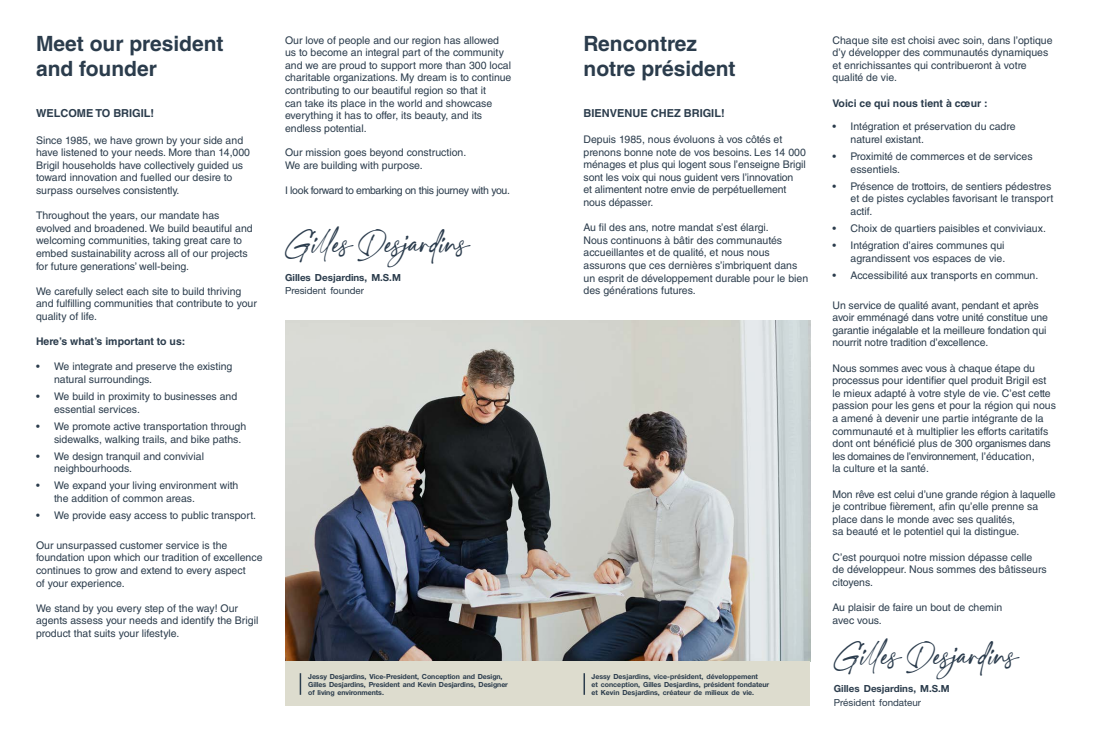
<style>
.page{position:relative;width:1095px;height:742px;background:#fff}
.page>*{position:absolute;margin:0;border:0;box-sizing:border-box;transform-origin:0 0}
.Petit_texte{font:40px "Charlotte Southern";color:#2b3c4d}
.Paragraphe{font:700 21px "Helvetica LT Std";color:#2b3c4c}
.Paragraphe-2{font:700 11px "Helvetica LT Std";color:#2b3c4c}
.Paragraphe-3{font:10.5px/12.6px "Helvetica LT Std";color:#2b3c4c}
.Paragraphe-4{font:700 10.5px "Helvetica LT Std";color:#2b3c4c}
.Paragraphe-5{font:10.5px "Helvetica LT Std";letter-spacing:-.03em;color:#2b3c4c}
.texte_courant_corpo{font:700 9.8px/13.7px "Helvetica Neue LT Std";color:#2b3c4c}
.texte_courant_corpo-2{font:700 7px/8.1px "Helvetica Neue LT Std";letter-spacing:-.01em;color:#2b3c4c}
.s1{font-weight:400}
</style>
<div class="page">
<img style="left:285px;top:321px;width:525px;height:340px">
<div style="left:285px;top:661px;width:525px;height:44px;background:#dddcce"></div>
<svg style="left:300px;top:673px;width:1px;height:21px"></svg>
<hr style="left:583px;top:673px;width:2px;height:21px;background:#2b3c4c">
<p class="Paragraphe" style="left:36px;top:31px;width:189px">Meet our president</p>
<p class="Paragraphe" style="left:36px;top:56px;width:122px">and founder</p>
<p class="Paragraphe-2" style="left:36px;top:106px;width:120px">WELCOME TO BRIGIL!</p>
<p class="Paragraphe-3" style="left:36px;top:133px;width:216px">Since 1985, we have grown by your side and have listened to your needs. More than 14,000<br>Brigil households have collectively guided us toward innovation and fuelled our desire to surpass ourselves consistently.</p>
<p class="Paragraphe-3" style="left:36px;top:209px;width:218px">Throughout the years, our mandate has evolved and broadened. We build beautiful and welcoming communities, taking great care to embed sustainability across all of our projects for future generations’ well-being.</p>
<p class="Paragraphe-3" style="left:36px;top:285px;width:222px">We carefully select each site to build thriving and fulfilling communities that contribute to your quality of life.</p>
<p class="Paragraphe-4" style="left:36px;top:335px;width:151px">Here’s what’s important to us:</p>
<p class="Paragraphe-3" style="left:54px;top:360px;width:180px;text-indent:-18px">• We integrate and preserve the existing natural surroundings.</p>
<p class="Paragraphe-3" style="left:54px;top:390px;width:185px;text-indent:-18px">• We build in proximity to businesses and essential services.</p>
<p class="Paragraphe-3" style="left:54px;top:420px;width:194px;text-indent:-18px">• We promote active transportation through sidewalks, walking trails, and bike paths.</p>
<p class="Paragraphe-3" style="left:54px;top:449px;width:151px;text-indent:-18px">• We design tranquil and convivial neighbourhoods.</p>
<p class="Paragraphe-3" style="left:54px;top:479px;width:186px;text-indent:-18px">• We expand your living environment with the addition of common areas.</p>
<p class="Paragraphe-3" style="left:36px;top:509px;width:222px">• We provide easy access to public transport.</p>
<p class="Paragraphe-3" style="left:36px;top:538px;width:228px">Our unsurpassed customer service is the foundation upon which our tradition of excellence continues to grow and extend to every aspect</p>
<p class="Paragraphe-3" style="left:36px;top:576px;width:90px">of your experience.</p>
<p class="Paragraphe-3" style="left:36px;top:601px;width:224px">We stand by you every step of the way! Our agents assess your needs and identify the Brigil product that suits your lifestyle.</p>
<p class="Paragraphe-3" style="left:285px;top:34px;width:228px">Our love of people and our region has allowed us to become an integral part of the community and we are proud to support more than 300 local charitable organizations. My dream is to continue contributing to our beautiful region so that it<br>can take its place in the world and showcase everything it has to offer, its beauty, and its endless potential.</p>
<p class="Paragraphe-3" style="left:285px;top:146px;width:183px">Our mission goes beyond construction.<br>We are building with purpose.</p>
<p class="Paragraphe-5" style="left:285px;top:184px;width:226px">I look forward to embarking on this journey with you.</p>
<p class="Petit_texte" style="left:285px;top:224px;width:184px">Gilles Desjardins</p>
<p class="texte_courant_corpo" style="left:285px;top:270px;width:117px">Gilles Desjardins, M.S.M<br><span class="s1">President founder</span></p>
<p class="Paragraphe" style="left:583px;top:31px;width:115px">Rencontrez</p>
<p class="Paragraphe" style="left:583px;top:56px;width:154px">notre président</p>
<p class="Paragraphe-2" style="left:583px;top:106px;width:143px">BIENVENUE CHEZ BRIGIL!</p>
<p class="Paragraphe-3" style="left:583px;top:133px;width:224px">Depuis 1985, nous évoluons à vos côtés et prenons bonne note de vos besoins. Les 14 000 ménages et plus qui logent sous l’enseigne Brigil sont les voix qui nous guident vers l’innovation<br>et alimentent notre envie de perpétuellement nous dépasser.</p>
<p class="Paragraphe-3" style="left:583px;top:221px;width:226px">Au fil des ans, notre mandat s’est élargi.<br>Nous continuons à bâtir des communautés accueillantes et de qualité, et nous nous assurons que ces dernières s’imbriquent dans un esprit de développement durable pour le bien des générations futures.</p>
<p class="texte_courant_corpo-2" style="left:308px;top:671px;width:201px">Jessy Desjardins, Vice-President, Conception and Design,<br>Gilles Desjardins, President and Kevin Desjardins, Designer of living environments.</p>
<p class="texte_courant_corpo-2" style="left:591px;top:671px;width:179px">Jessy Desjardins, vice-président, développement<br>et conception, Gilles Desjardins, président fondateur et Kevin Desjardins, créateur de milieux de vie.</p>
<p class="Paragraphe-3" style="left:832px;top:34px;width:221px">Chaque site est choisi avec soin, dans l’optique d’y développer des communautés dynamiques et enrichissantes qui contribueront à votre qualité de vie.</p>
<p class="Paragraphe-4" style="left:832px;top:96px;width:157px">Voici ce qui nous tient à cœur :</p>
<p class="Paragraphe-3" style="left:850px;top:120px;width:166px;text-indent:-18px">• Intégration et préservation du cadre naturel existant.</p>
<p class="Paragraphe-3" style="left:850px;top:150px;width:184px;text-indent:-18px">• Proximité de commerces et de services essentiels.</p>
<p class="Paragraphe-3" style="left:850px;top:180px;width:204px;text-indent:-18px">• Présence de trottoirs, de sentiers pédestres et de pistes cyclables favorisant le transport actif.</p>
<p class="Paragraphe-3" style="left:832px;top:222px;width:215px">• Choix de quartiers paisibles et conviviaux.</p>
<p class="Paragraphe-3" style="left:832px;top:239px;width:174px;text-align:right">• Intégration d’aires communes qui agrandissent vos espaces de vie.</p>
<p class="Paragraphe-3" style="left:832px;top:269px;width:207px">• Accessibilité aux transports en commun.</p>
<p class="Paragraphe-3" style="left:832px;top:298px;width:217px">Un service de qualité avant, pendant et après avoir emménagé dans votre unité constitue une garantie inégalable et la meilleure fondation qui nourrit notre tradition d’excellence.</p>
<p class="Paragraphe-3" style="left:832px;top:361px;width:225px">Nous sommes avec vous à chaque étape du processus pour identifier quel produit Brigil est le mieux adapté à votre style de vie. C’est cette passion pour les gens et pour la région qui nous a amené à devenir une partie intégrante de la communauté et à multiplier les efforts caritatifs dont ont bénéficié plus de 300 organismes dans les domaines de l’environnement, l’éducation,</p>
<p class="Paragraphe-3" style="left:832px;top:462px;width:98px">la culture et la santé.</p>
<p class="Paragraphe-3" style="left:832px;top:487px;width:225px">Mon rêve est celui d’une grande région à laquelle je contribue fièrement, afin qu’elle prenne sa place dans le monde avec ses qualités,<br>sa beauté et le potentiel qui la distingue.</p>
<p class="Paragraphe-3" style="left:832px;top:550px;width:215px">C’est pourquoi notre mission dépasse celle de développeur. Nous sommes des bâtisseurs citoyens.</p>
<p class="Paragraphe-3" style="left:832px;top:601px;width:171px">Au plaisir de faire un bout de chemin avec vous.</p>
<p class="Petit_texte" style="left:833px;top:635px;width:184px">Gilles Desjardins</p>
<p class="texte_courant_corpo" style="left:833px;top:681px;width:117px">Gilles Desjardins, M.S.M<br><span class="s1">Président fondateur</span></p>
</div>
